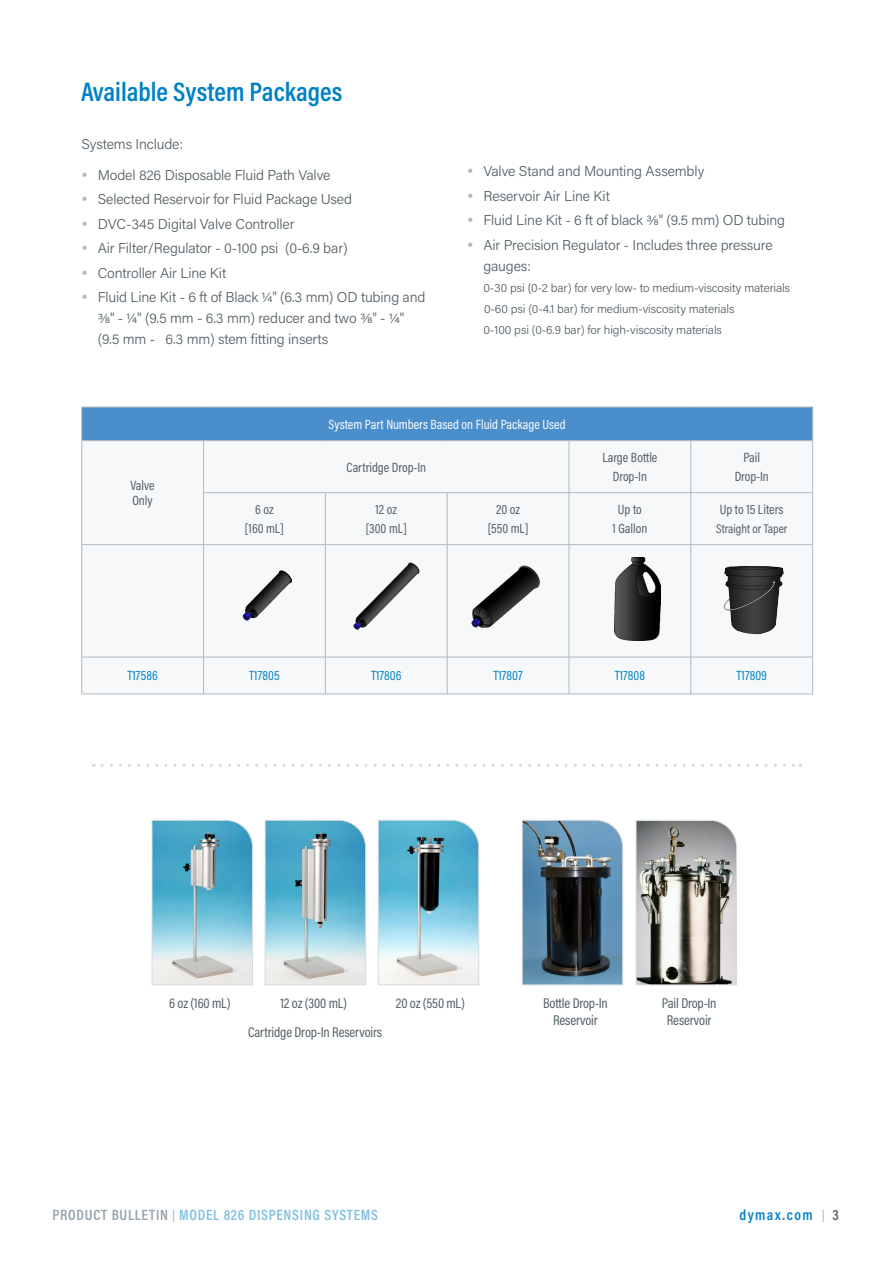
<style>
.page{position:relative;width:893px;height:1263px;background:#fff}
.page>*{position:absolute;margin:0;border:0;box-sizing:border-box;transform-origin:0 0}
.Main_Subhead{font:600 27px "Acumin Pro Cond";color:#0082c4}
.t1{font:600 15px "Acumin Pro Cond";letter-spacing:.05em;color:#80c0e1}
.Main_Subhead-2{font:600 15px "Acumin Pro Cond";letter-spacing:.1em;color:#0082c4}
.text{font:300 14.25px/21px "Acumin Pro";letter-spacing:-.01em;color:#525e65}
.t2{font:14.25px/16.5px "Acumin Pro Cond";letter-spacing:-.01em;color:#525e65;text-align:center}
.chart_bullets{font:13.5px/15.8px "Acumin Pro Cond";color:#525e65}
.chart_bullets-2{font:13.5px "Acumin Pro Cond";color:#fff}
.Chart_text{font:13.5px "Acumin Pro Cond";color:#0082c4}
.chart_bullets-3{font:12.75px "Acumin Pro Cond";color:#525e65}
.t3{font:300 12px/21px "Acumin Pro";letter-spacing:-.01em;color:#525e65}
.s1{color:#95a3ab}
.s2{font-size:12px;color:#b1bac0}
.s3{color:#525e65}
</style>
<div class="page">
<div style="left:82px;top:407px;width:731px;height:34px;background:#4a8ecc"></div>
<svg style="left:82px;top:441px;width:730px;height:253px"></svg>
<hr style="left:82px;top:657px;width:122px;height:1px;background:#b1bac0">
<hr style="left:81px;top:657px;width:1px;height:37px;background:#b1bac0">
<hr style="left:204px;top:657px;width:121px;height:1px;background:#b1bac0">
<hr style="left:203px;top:657px;width:1px;height:37px;background:#b1bac0">
<hr style="left:325px;top:657px;width:122px;height:1px;background:#b1bac0">
<hr style="left:325px;top:657px;width:1px;height:37px;background:#b1bac0">
<hr style="left:447px;top:657px;width:122px;height:1px;background:#b1bac0">
<hr style="left:447px;top:657px;width:1px;height:37px;background:#b1bac0">
<hr style="left:569px;top:657px;width:122px;height:1px;background:#b1bac0">
<hr style="left:569px;top:657px;width:1px;height:37px;background:#b1bac0">
<hr style="left:691px;top:657px;width:1px;height:37px;background:#b1bac0">
<hr style="left:82px;top:694px;width:122px;height:1px;background:#b1bac0">
<hr style="left:204px;top:694px;width:121px;height:1px;background:#b1bac0">
<hr style="left:325px;top:694px;width:122px;height:1px;background:#b1bac0">
<hr style="left:447px;top:694px;width:122px;height:1px;background:#b1bac0">
<hr style="left:569px;top:694px;width:122px;height:1px;background:#b1bac0">
<hr style="left:82px;top:440px;width:122px;height:1px;background:#b1bac0">
<hr style="left:204px;top:440px;width:121px;height:1px;background:#b1bac0">
<hr style="left:325px;top:440px;width:122px;height:1px;background:#b1bac0">
<hr style="left:447px;top:440px;width:122px;height:1px;background:#b1bac0">
<hr style="left:569px;top:440px;width:122px;height:1px;background:#b1bac0">
<hr style="left:691px;top:440px;width:122px;height:1px;background:#b1bac0">
<hr style="left:203px;top:492px;width:122px;height:1px;background:#b1bac0">
<hr style="left:325px;top:492px;width:122px;height:1px;background:#b1bac0">
<hr style="left:447px;top:492px;width:122px;height:1px;background:#b1bac0">
<hr style="left:569px;top:492px;width:122px;height:1px;background:#b1bac0">
<hr style="left:691px;top:492px;width:122px;height:1px;background:#b1bac0">
<hr style="left:82px;top:544px;width:122px;height:1px;background:#b1bac0">
<hr style="left:204px;top:544px;width:121px;height:1px;background:#b1bac0">
<hr style="left:325px;top:544px;width:122px;height:1px;background:#b1bac0">
<hr style="left:447px;top:544px;width:122px;height:1px;background:#b1bac0">
<hr style="left:569px;top:544px;width:122px;height:1px;background:#b1bac0">
<hr style="left:691px;top:544px;width:122px;height:1px;background:#b1bac0">
<hr style="left:691px;top:657px;width:122px;height:1px;background:#b1bac0">
<hr style="left:691px;top:694px;width:122px;height:1px;background:#b1bac0">
<hr style="left:82px;top:407px;width:122px;height:1px;background:#b1bac0">
<hr style="left:81px;top:407px;width:1px;height:33px;background:#b1bac0">
<hr style="left:204px;top:407px;width:121px;height:1px;background:#b1bac0">
<hr style="left:325px;top:407px;width:122px;height:1px;background:#b1bac0">
<hr style="left:447px;top:407px;width:122px;height:1px;background:#b1bac0">
<hr style="left:569px;top:407px;width:122px;height:1px;background:#b1bac0">
<hr style="left:691px;top:407px;width:122px;height:1px;background:#b1bac0">
<hr style="left:81px;top:441px;width:1px;height:52px;background:#b1bac0">
<hr style="left:203px;top:441px;width:1px;height:51px;background:#b1bac0">
<hr style="left:81px;top:493px;width:1px;height:51px;background:#b1bac0">
<hr style="left:203px;top:493px;width:1px;height:51px;background:#b1bac0">
<hr style="left:81px;top:545px;width:1px;height:112px;background:#b1bac0">
<hr style="left:203px;top:545px;width:1px;height:112px;background:#b1bac0">
<hr style="left:812px;top:407px;width:1px;height:33px;background:#b1bac0">
<hr style="left:569px;top:441px;width:1px;height:51px;background:#b1bac0">
<hr style="left:691px;top:441px;width:1px;height:51px;background:#b1bac0">
<hr style="left:812px;top:441px;width:1px;height:51px;background:#b1bac0">
<hr style="left:325px;top:493px;width:1px;height:51px;background:#b1bac0">
<hr style="left:447px;top:493px;width:1px;height:51px;background:#b1bac0">
<hr style="left:569px;top:493px;width:1px;height:51px;background:#b1bac0">
<hr style="left:691px;top:493px;width:1px;height:51px;background:#b1bac0">
<hr style="left:812px;top:493px;width:1px;height:51px;background:#b1bac0">
<hr style="left:325px;top:545px;width:1px;height:112px;background:#b1bac0">
<hr style="left:447px;top:545px;width:1px;height:112px;background:#b1bac0">
<hr style="left:569px;top:545px;width:1px;height:112px;background:#b1bac0">
<hr style="left:691px;top:545px;width:1px;height:112px;background:#b1bac0">
<hr style="left:812px;top:545px;width:1px;height:112px;background:#b1bac0">
<hr style="left:812px;top:657px;width:1px;height:37px;background:#b1bac0">
<img style="left:242px;top:571px;width:49px;height:50px">
<img style="left:353px;top:562px;width:68px;height:68px">
<img style="left:472px;top:565px;width:69px;height:62px">
<img style="left:614px;top:558px;width:46px;height:82px">
<img style="left:717px;top:562px;width:71px;height:72px">
<svg style="left:102px;top:764px;width:699px;height:3px"></svg>
<svg style="left:151px;top:820px;width:102px;height:166px;background:#86bfd2"></svg>
<svg style="left:264px;top:820px;width:102px;height:166px;background:#8abfd0"></svg>
<svg style="left:377px;top:820px;width:102px;height:166px;background:#89bfd0"></svg>
<svg style="left:521px;top:820px;width:102px;height:166px;background:#506b7e"></svg>
<svg style="left:635px;top:820px;width:102px;height:166px;background:#9c9b96"></svg>
<p class="Main_Subhead" style="left:81px;top:74px;width:263px">Available System Packages</p>
<p class="text" style="left:82px;top:133px;width:103px">Systems Include:</p>
<p class="text" style="left:98px;top:164px;width:234px">Model 826 Disposable Fluid Path Valve</p>
<p class="text" style="left:98px;top:188px;width:256px">Selected Reservoir for Fluid Package Used</p>
<p class="text" style="left:98px;top:213px;width:198px">DVC-345 Digital Valve Controller</p>
<p class="text" style="left:98px;top:237px;width:252px">Air Filter/Regulator - 0-100 psi (0-6.9 bar)</p>
<p class="text" style="left:98px;top:262px;width:130px">Controller Air Line Kit</p>
<p class="text" style="left:98px;top:286px;width:329px">Fluid Line Kit - 6 ft of Black ¼" (6.3 mm) OD tubing and ⅜" - ¼" (9.5 mm - 6.3 mm) reducer and two ⅜" - ¼" (9.5 mm - 6.3 mm) stem fitting inserts</p>
<p class="text" style="left:483px;top:160px;width:222px">Valve Stand and Mounting Assembly</p>
<p class="text" style="left:483px;top:185px;width:128px">Reservoir Air Line Kit</p>
<p class="text" style="left:483px;top:209px;width:303px">Fluid Line Kit - 6 ft of black ⅜" (9.5 mm) OD tubing</p>
<p class="text" style="left:483px;top:234px;width:291px">Air Precision Regulator - Includes three pressure gauges:</p>
<p class="t3" style="left:483px;top:277px;width:308px">0-30 psi (0-2 bar) for very low- to medium-viscosity materials<br>0-60 psi (0-4.1 bar) for medium-viscosity materials<br>0-100 psi (0-6.9 bar) for high-viscosity materials</p>
<p class="chart_bullets" style="left:130px;top:477px;width:26px">Valve<br>Only</p>
<p class="chart_bullets" style="left:255px;top:501px;width:20px">6 oz</p>
<p class="chart_bullets" style="left:245px;top:520px;width:40px">[160 mL]</p>
<p class="chart_bullets-2" style="left:329px;top:415px;width:239px">System Part Numbers Based on Fluid Package Used</p>
<p class="chart_bullets" style="left:346px;top:459px;width:81px">Cartridge Drop-In</p>
<p class="chart_bullets" style="left:376px;top:501px;width:23px">12 oz</p>
<p class="chart_bullets" style="left:366px;top:520px;width:43px">[300 mL]</p>
<p class="chart_bullets" style="left:496px;top:501px;width:25px">20 oz</p>
<p class="chart_bullets" style="left:488px;top:520px;width:42px">[550 mL]</p>
<p class="chart_bullets" style="left:602px;top:449px;width:57px">Large Bottle</p>
<p class="chart_bullets" style="left:613px;top:468px;width:36px">Drop-In</p>
<p class="chart_bullets" style="left:618px;top:501px;width:25px">Up to</p>
<p class="chart_bullets" style="left:612px;top:520px;width:37px">1 Gallon</p>
<p class="chart_bullets" style="left:743px;top:449px;width:18px">Pail</p>
<p class="chart_bullets" style="left:735px;top:468px;width:36px">Drop-In</p>
<p class="chart_bullets" style="left:720px;top:501px;width:65px">Up to 15 Liters</p>
<p class="chart_bullets-3" style="left:716px;top:521px;width:73px">Straight or Taper</p>
<p class="Chart_text" style="left:127px;top:667px;width:32px">T17586</p>
<p class="Chart_text" style="left:249px;top:667px;width:32px">T17805</p>
<p class="Chart_text" style="left:371px;top:667px;width:32px">T17806</p>
<p class="Chart_text" style="left:493px;top:667px;width:31px">T17807</p>
<p class="Chart_text" style="left:615px;top:667px;width:32px">T17808</p>
<p class="Chart_text" style="left:736px;top:667px;width:32px">T17809</p>
<p class="t2" style="left:169px;top:995px;width:63px">6 oz (160 mL)</p>
<p class="t2" style="left:281px;top:995px;width:68px">12 oz (300 mL)</p>
<p class="t2" style="left:396px;top:995px;width:71px">20 oz (550 mL)</p>
<p class="t2" style="left:543px;top:995px;width:66px">Bottle Drop-In<br>Reservoir</p>
<p class="t2" style="left:662px;top:994px;width:56px;line-height:17.1px">Pail Drop-In<br>Reservoir</p>
<p class="t2" style="left:248px;top:1023px;width:136px">Cartridge Drop-In Reservoirs</p>
<p class="t1" style="left:52px;top:1205px;width:327px"><span class="s1">PRODUCT BULLETIN</span> <span class="s2">|</span> MODEL 826 DISPENSING SYSTEMS</p>
<p class="Main_Subhead-2" style="left:739px;top:1205px;width:101px">dymax.com <span class="s2">|</span> <span class="s3">3</span></p>
</div>
